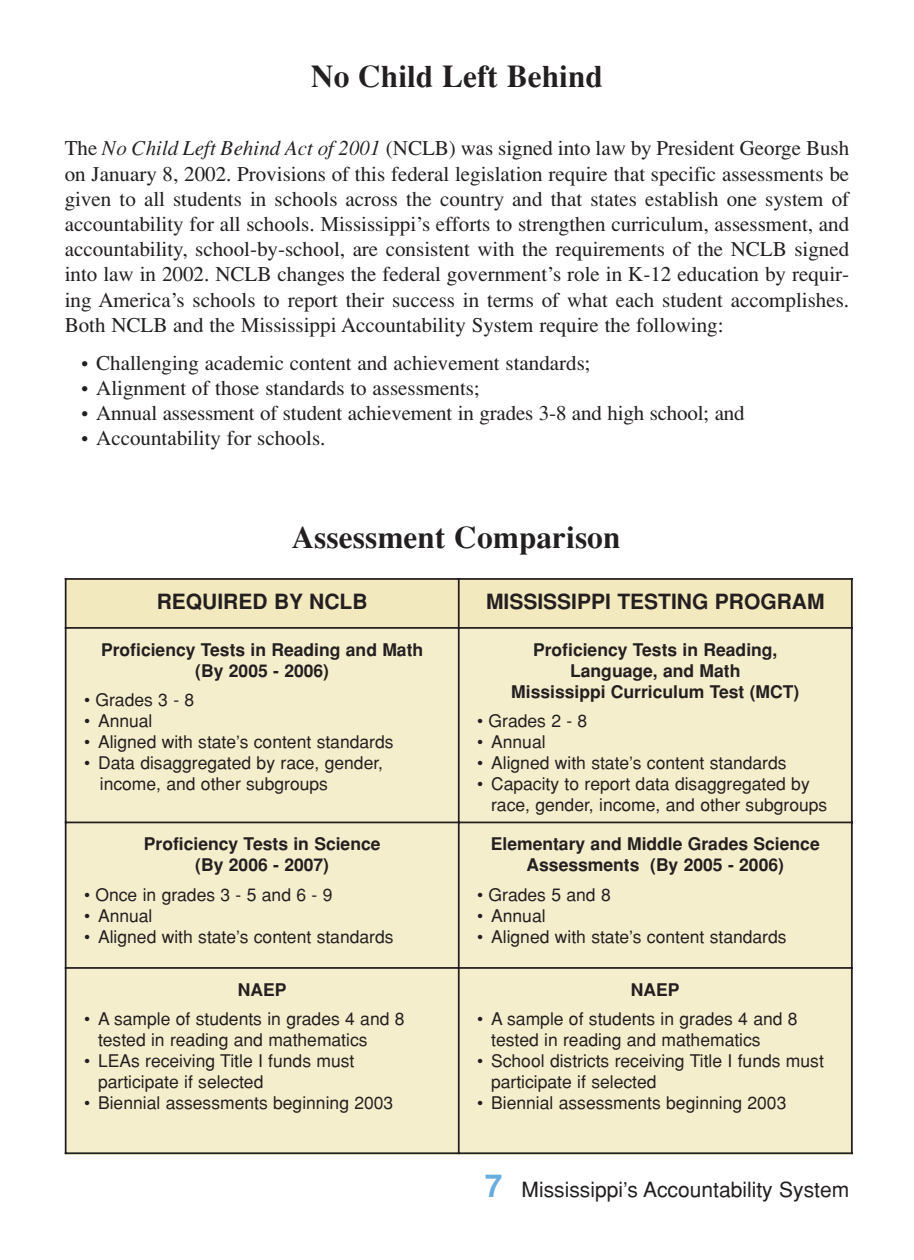
<style>
.page{position:relative;width:914px;height:1260px;background:#fff}
.page>*{position:absolute;margin:0;border:0;box-sizing:border-box;transform-origin:0 0}
.t1{font:700 31.5px "Times";color:#231f20}
.t2{font:21px/25.2px "Times";color:#231f20;text-align:justify}
.t3{font:700 21px "Helvetica";color:#231f20}
.t4{font:21px "Helvetica";color:#231f20}
.t5{font:17.5px/21px "Helvetica";color:#231f20}
.t6{font:700 17.5px/21px "Helvetica";color:#231f20;text-align:center}
.s1{font-style:italic}
.s2{font-weight:700;font-size:31.5px;color:#68addf}
</style>
<div class="page">
<div style="left:65px;top:578px;width:393px;height:50px;background:#f3e9be"></div>
<div style="left:458px;top:578px;width:394px;height:50px;background:#f3e9be"></div>
<div style="left:65px;top:628px;width:393px;height:194px;background:#f5eecd"></div>
<div style="left:458px;top:628px;width:394px;height:194px;background:#f5eecd"></div>
<div style="left:65px;top:822px;width:393px;height:146px;background:#f5eecd"></div>
<div style="left:458px;top:822px;width:394px;height:146px;background:#f5eecd"></div>
<div style="left:65px;top:968px;width:393px;height:186px;background:#f5eecd"></div>
<div style="left:458px;top:968px;width:394px;height:186px;background:#f5eecd"></div>
<hr style="left:65px;top:578px;width:1px;height:576px;background:#231f20">
<hr style="left:458px;top:578px;width:1px;height:576px;background:#231f20">
<hr style="left:850px;top:578px;width:2px;height:576px;background:#231f20">
<hr style="left:65px;top:578px;width:787px;height:2px;background:#231f20">
<hr style="left:65px;top:627px;width:787px;height:2px;background:#231f20">
<hr style="left:65px;top:822px;width:787px;height:1px;background:#231f20">
<hr style="left:65px;top:967px;width:787px;height:2px;background:#231f20">
<hr style="left:65px;top:1152px;width:787px;height:2px;background:#231f20">
<h1 class="t1" style="left:311px;top:65px;width:293px">No Child Left Behind</h1>
<p class="t2" style="left:65px;top:138px;width:786px">The <span class="s1">No Child Left Behind Act of 2001</span> (NCLB) was signed into law by President George Bush on January 8, 2002. Provisions of this federal legislation require that specific assessments be given to all students in schools across the country and that states establish one system of accountability for all schools. Mississippi’s efforts to strengthen curriculum, assessment, and accountability, school-by-school, are consistent with the requirements of the NCLB signed into law in 2002. NCLB changes the federal government’s role in K-12 education by requir&shy;ing America’s schools to report their success in terms of what each student accomplishes.<br>Both NCLB and the Mississippi Accountability System require the following:</p>
<p class="t2" style="left:81px;top:352px;width:511px">• Challenging academic content and achievement standards;</p>
<p class="t2" style="left:81px;top:377px;width:400px">• Alignment of those standards to assessments;</p>
<p class="t2" style="left:81px;top:402px;width:665px">• Annual assessment of student achievement in grades 3-8 and high school; and</p>
<p class="t2" style="left:81px;top:427px;width:246px">• Accountability for schools.</p>
<h1 class="t1" style="left:291px;top:526px;width:330px">Assessment Comparison</h1>
<p class="t3" style="left:157px;top:594px;width:212px">REQUIRED BY NCLB</p>
<p class="t3" style="left:486px;top:594px;width:340px">MISSISSIPPI TESTING PROGRAM</p>
<p class="t6" style="left:101px;top:641px;width:323px">Proficiency Tests in Reading and Math (By 2005 - 2006)</p>
<p class="t5" style="left:84px;top:691px;width:112px">• Grades 3 - 8</p>
<p class="t5" style="left:84px;top:712px;width:70px">• Annual</p>
<p class="t5" style="left:84px;top:733px;width:311px">• Aligned with state’s content standards</p>
<p class="t5" style="left:100px;top:754px;width:285px;text-indent:-16px">• Data disaggregated by race, gender, income, and other subgroups</p>
<p class="t6" style="left:511px;top:641px;width:289px">Proficiency Tests in Reading,<br>Language, and Math<br>Mississippi Curriculum Test (MCT)</p>
<p class="t5" style="left:477px;top:712px;width:112px">• Grades 2 - 8</p>
<p class="t5" style="left:477px;top:733px;width:70px">• Annual</p>
<p class="t5" style="left:477px;top:754px;width:311px">• Aligned with state’s content standards</p>
<p class="t5" style="left:491px;top:775px;width:338px;text-indent:-14px">• Capacity to report data disaggregated by race, gender, income, and other subgroups</p>
<p class="t6" style="left:144px;top:835px;width:238px">Proficiency Tests in Science (By 2006 - 2007)</p>
<p class="t5" style="left:84px;top:886px;width:250px">• Once in grades 3 - 5 and 6 - 9</p>
<p class="t5" style="left:84px;top:907px;width:70px">• Annual</p>
<p class="t5" style="left:84px;top:928px;width:311px">• Aligned with state’s content standards</p>
<p class="t6" style="left:238px;top:981px;width:50px">NAEP</p>
<p class="t5" style="left:98px;top:1010px;width:308px;text-indent:-14px">• A sample of students in grades 4 and 8 tested in reading and mathematics</p>
<p class="t5" style="left:98px;top:1052px;width:258px;text-indent:-14px">• LEAs receiving Title I funds must participate if selected</p>
<p class="t5" style="left:84px;top:1094px;width:311px">• Biennial assessments beginning 2003</p>
<p class="t6" style="left:491px;top:835px;width:330px">Elementary and Middle Grades Science<br>Assessments (By 2005 - 2006)</p>
<p class="t5" style="left:477px;top:886px;width:135px">• Grades 5 and 8</p>
<p class="t5" style="left:477px;top:907px;width:70px">• Annual</p>
<p class="t5" style="left:477px;top:928px;width:311px">• Aligned with state’s content standards</p>
<p class="t6" style="left:631px;top:981px;width:50px">NAEP</p>
<p class="t5" style="left:491px;top:1010px;width:308px;text-indent:-14px">• A sample of students in grades 4 and 8 tested in reading and mathematics</p>
<p class="t5" style="left:491px;top:1052px;width:334px;text-indent:-14px">• School districts receiving Title I funds must participate if selected</p>
<p class="t5" style="left:477px;top:1094px;width:311px">• Biennial assessments beginning 2003</p>
<p class="t4" style="left:485px;top:1182px;width:366px"><span class="s2">7</span> Mississippi’s Accountability System</p>
</div>
